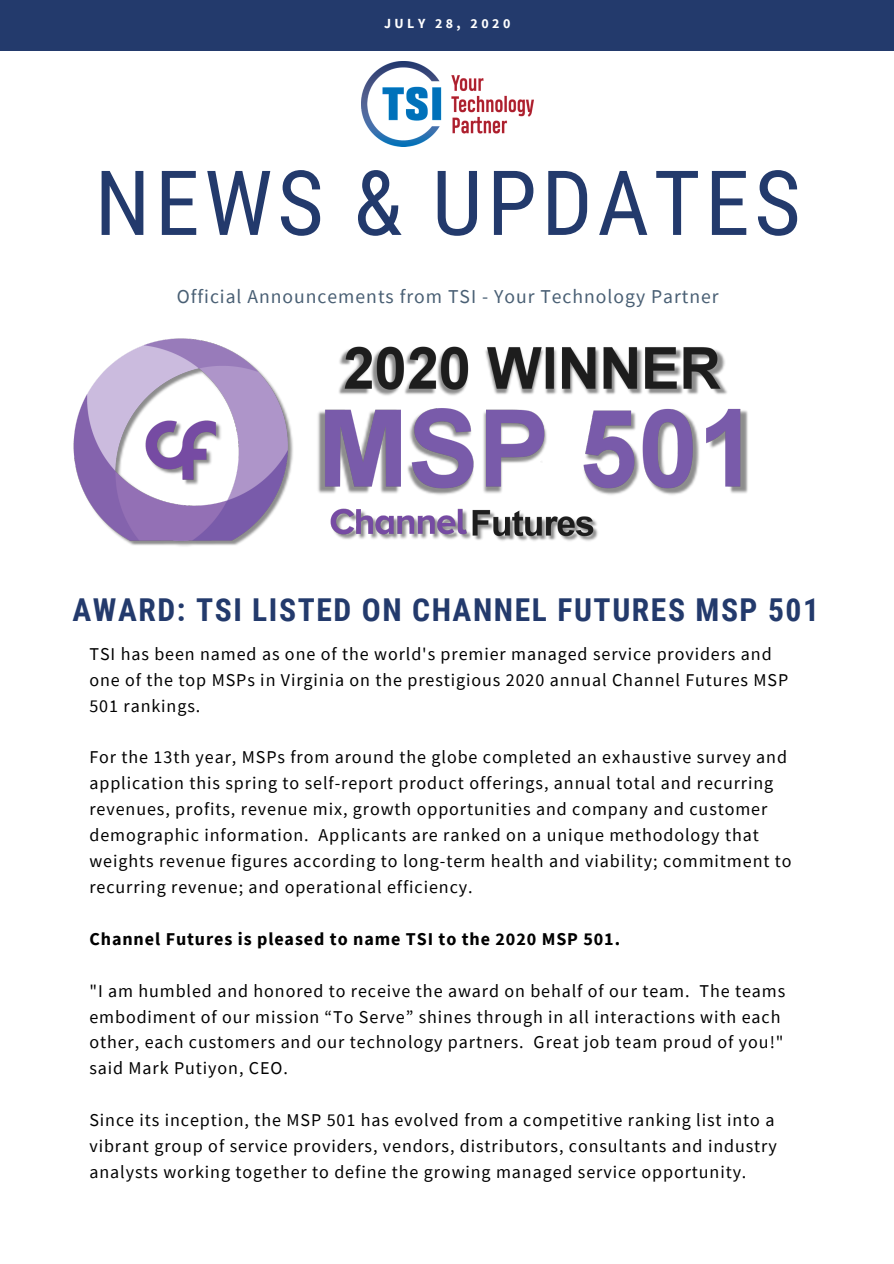
<style>
.page{position:relative;width:894px;height:1264px;background:#fff}
.page>*{position:absolute;margin:0;border:0;box-sizing:border-box;transform-origin:0 0}
.t1{font:90px "Roboto Condensed";letter-spacing:.05em;color:#233a6c}
.t2{font:700 31.5px "Roboto Condensed";letter-spacing:.05em;color:#233a6c}
.t3{font:19.65px "Source Sans Pro";letter-spacing:.05em;color:#495f74}
.t4{font:18px/26px "Source Sans Pro";letter-spacing:.05em;color:#000}
.t5{font:700 18px "Source Sans Pro";letter-spacing:.05em;color:#000}
.t6{font:700 13.95px "Source Sans Pro";letter-spacing:.25em;color:#fff}
</style>
<div class="page">
<div style="left:0;top:0;width:893px;height:50px;background:#233a6c"></div>
<img style="left:73px;top:338px;width:675px;height:208px">
<img style="left:361px;top:62px;width:172px;height:84px">
<p class="t6" style="left:384px;top:14px;width:128px">JULY 28, 2020</p>
<h1 class="t1" style="left:95px;top:151px;width:707px">NEWS &amp; UPDATES</h1>
<p class="t3" style="left:177px;top:283px;width:543px">Official Announcements from TSI - Your Technology Partner</p>
<h2 class="t2" style="left:72px;top:592px;width:747px">AWARD: TSI LISTED ON CHANNEL FUTURES MSP 501</h2>
<p class="t4" style="left:89px;top:640px;width:700px">TSI has been named as one of the world's premier managed service providers and one of the top MSPs in Virginia on the prestigious 2020 annual Channel Futures MSP<br>501 rankings.</p>
<p class="t4" style="left:89px;top:744px;width:703px">For the 13th year, MSPs from around the globe completed an exhaustive survey and application this spring to self-report product offerings, annual total and recurring revenues, profits, revenue mix, growth opportunities and company and customer demographic information. Applicants are ranked on a unique methodology that weights revenue figures according to long-term health and viability; commitment to recurring revenue; and operational efficiency.</p>
<p class="t5" style="left:89px;top:927px;width:532px">Channel Futures is pleased to name TSI to the 2020 MSP 501.</p>
<p class="t4" style="left:89px;top:977px;width:697px">"I am humbled and honored to receive the award on behalf of our team. The teams embodiment of our mission “To Serve” shines through in all interactions with each other, each customers and our technology partners. Great job team proud of you!" said Mark Putiyon, CEO.</p>
<p class="t4" style="left:89px;top:1106px;width:688px">Since its inception, the MSP 501 has evolved from a competitive ranking list into a vibrant group of service providers, vendors, distributors, consultants and industry analysts working together to define the growing managed service opportunity.</p>
</div>
